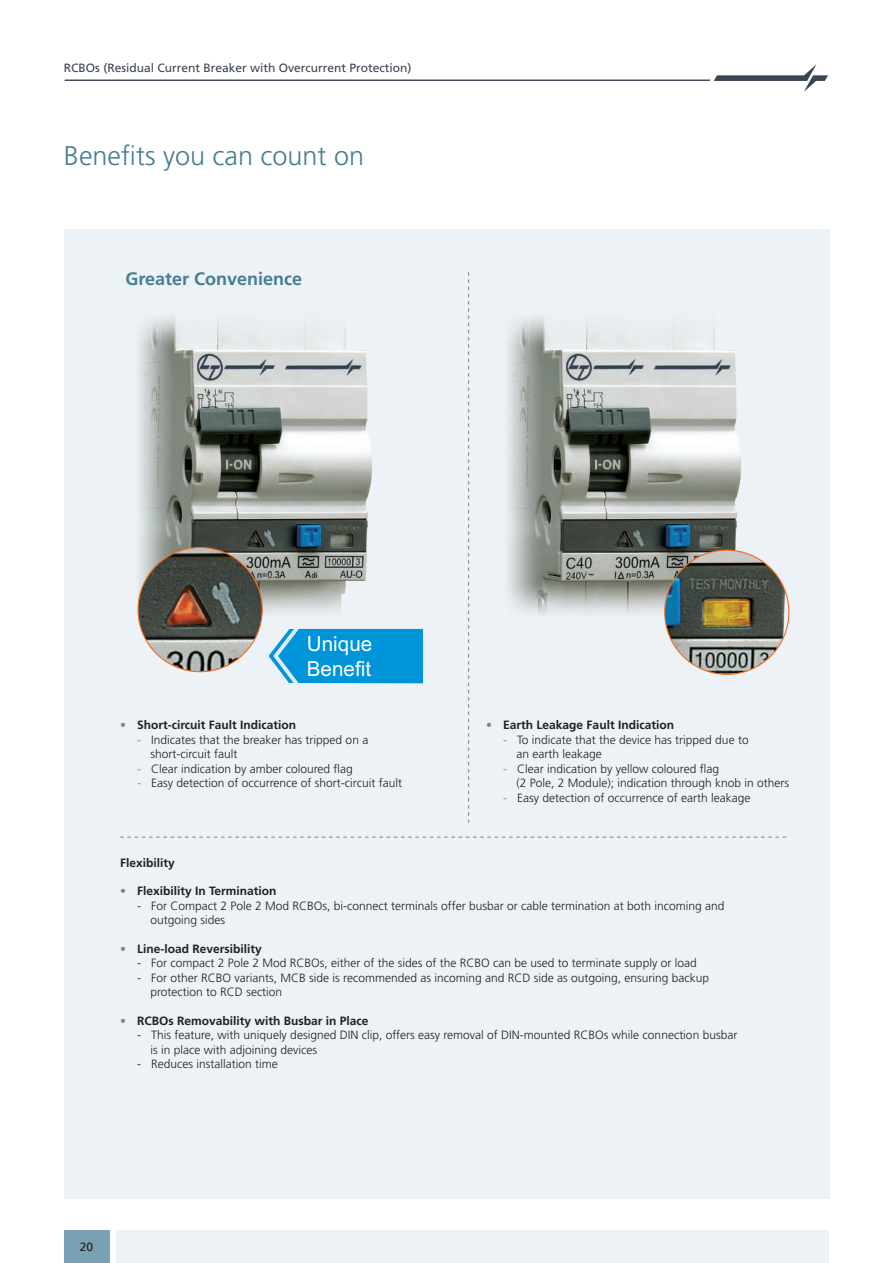
<style>
.page{position:relative;width:893px;height:1263px;background:#fff}
.page>*{position:absolute;margin:0;border:0;box-sizing:border-box;transform-origin:0 0}
.t1{font:300 27px "Frutiger LT Pro";color:#467d93}
.t2{font:20.7px/24.9px "Arial";color:#fff}
.t3{font:700 18px "Frutiger LT Pro";color:#467d93}
.t4{font:300 12px/14.4px "Frutiger LT Pro";color:#231f20}
.t5{font:700 12px "Frutiger LT Pro";color:#231f20}
.t6{font:12px "Frutiger LT Pro";color:#3a4452}
.t7{font:12px "Frutiger LT Pro";color:#231f20}
.s1{font-weight:300;color:#808285}
.s2{color:#808285}
</style>
<div class="page">
<div style="left:64px;top:229px;width:765px;height:969px;background:#ecf2f5"></div>
<svg style="left:120px;top:837px;width:667px;height:1px"></svg>
<div style="left:116px;top:1231px;width:713px;height:32px;background:#ecf2f5"></div>
<div style="left:64px;top:1231px;width:45px;height:32px;background:#79a0b3"></div>
<img style="left:139px;top:317px;width:284px;height:367px">
<img style="left:508px;top:317px;width:282px;height:358px">
<img style="left:138px;top:547px;width:124px;height:125px;border-radius:62px">
<svg style="left:269px;top:629px;width:154px;height:54px"></svg>
<svg style="left:468px;top:272px;width:1px;height:551px"></svg>
<img style="left:665px;top:550px;width:124px;height:124px;border-radius:62px">
<svg style="left:64px;top:64px;width:764px;height:28px"></svg>
<p class="t6" style="left:64px;top:61px;width:349px">RCBOs (Residual Current Breaker with Overcurrent Protection)</p>
<p class="t1" style="left:64px;top:140px;width:302px">Benefits you can count on</p>
<p class="t3" style="left:125px;top:268px;width:178px">Greater Convenience</p>
<p class="t2" style="left:307px;top:631px;width:67px">Unique<br>Benefit</p>
<p class="t5" style="left:120px;top:718px;width:178px"><span class="s1">•</span> Short-circuit Fault Indication</p>
<p class="t4" style="left:150px;top:733px;width:219px;text-indent:-13px"><span class="s2">-</span> Indicates that the breaker has tripped on a short-circuit fault</p>
<p class="t4" style="left:137px;top:761px;width:217px"><span class="s2">-</span> Clear indication by amber coloured flag</p>
<p class="t4" style="left:137px;top:776px;width:266px"><span class="s2">-</span> Easy detection of occurrence of short-circuit fault</p>
<p class="t5" style="left:486px;top:718px;width:189px"><span class="s1">•</span> Earth Leakage Fault Indication</p>
<p class="t4" style="left:517px;top:733px;width:234px;text-indent:-13px"><span class="s2">-</span> To indicate that the device has tripped due to an earth leakage</p>
<p class="t4" style="left:517px;top:761px;width:274px;text-indent:-13px"><span class="s2">-</span> Clear indication by yellow coloured flag<br>(2 Pole, 2 Module); indication through knob in others</p>
<p class="t4" style="left:503px;top:790px;width:249px"><span class="s2">-</span> Easy detection of occurrence of earth leakage</p>
<p class="t5" style="left:120px;top:855px;width:56px">Flexibility</p>
<p class="t5" style="left:120px;top:884px;width:158px"><span class="s1">•</span> Flexibility In Termination</p>
<p class="t4" style="left:151px;top:898px;width:575px;text-indent:-13px">- For Compact 2 Pole 2 Mod RCBOs, bi-connect terminals offer busbar or cable termination at both incoming and outgoing sides</p>
<p class="t5" style="left:120px;top:942px;width:143px"><span class="s1">•</span> Line-load Reversibility</p>
<p class="t4" style="left:137px;top:956px;width:561px">- For compact 2 Pole 2 Mod RCBOs, either of the sides of the RCBO can be used to terminate supply or load</p>
<p class="t4" style="left:151px;top:970px;width:560px;text-indent:-13px">- For other RCBO variants, MCB side is recommended as incoming and RCD side as outgoing, ensuring backup protection to RCD section</p>
<p class="t5" style="left:120px;top:1014px;width:250px"><span class="s1">•</span> RCBOs Removability with Busbar in Place</p>
<p class="t4" style="left:151px;top:1028px;width:588px;text-indent:-13px">- This feature, with uniquely designed DIN clip, offers easy removal of DIN-mounted RCBOs while connection busbar is in place with adjoining devices</p>
<p class="t4" style="left:137px;top:1057px;width:142px">- Reduces installation time</p>
<p class="t7" style="left:80px;top:1240px;width:15px">20</p>
</div>
